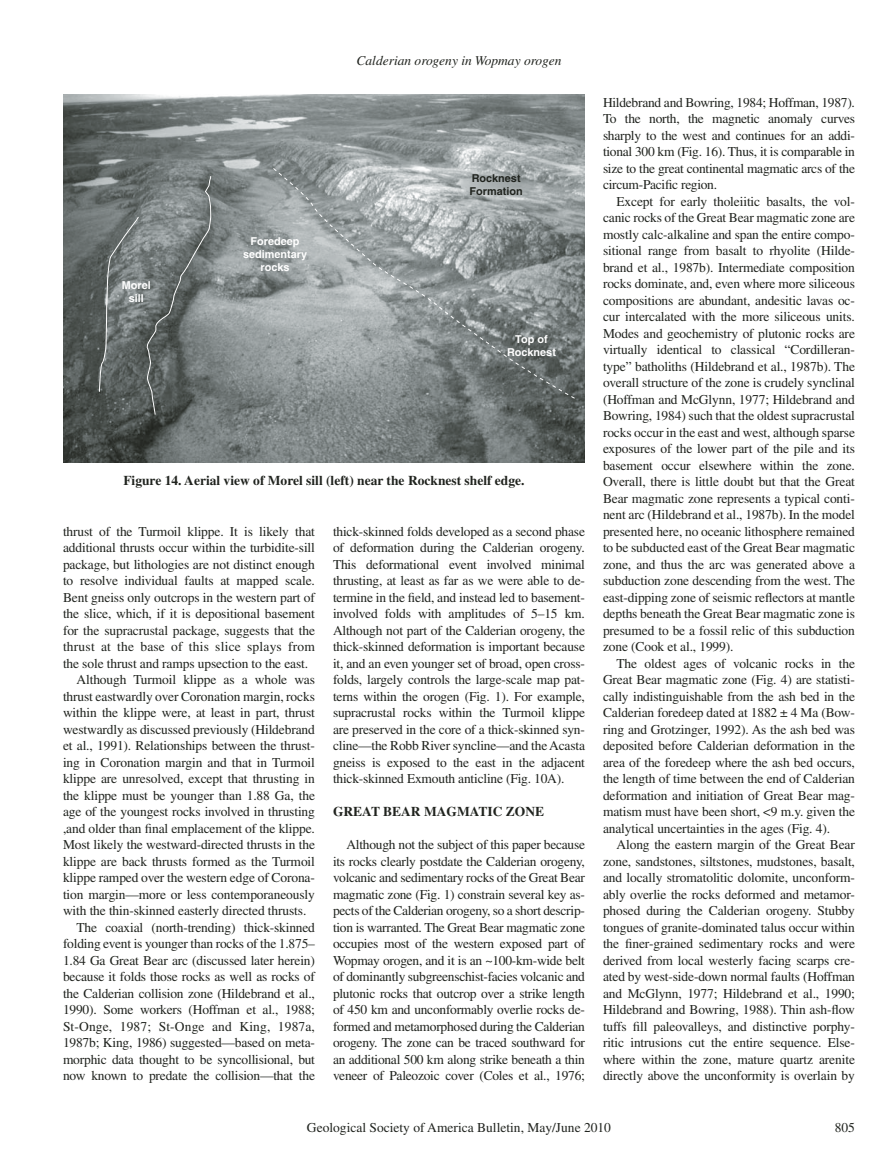
<style>
.page{position:relative;width:891px;height:1175px;background:#fff}
.page>*{position:absolute;margin:0;border:0;box-sizing:border-box;transform-origin:0 0}
.t1{font:13.5px/16.5px "Times";letter-spacing:-.01em;color:#20231e;text-align:justify}
.t2{font:700 13.5px "Times";color:#20231e}
.t3{font:13.5px "Times";letter-spacing:.015em;color:#20231e}
.t4{font:13.5px "Times";letter-spacing:.01em;color:#20231e}
.t5{font:italic 13.5px "Times";color:#20231e}
.t6{font:700 10.8px/13px "Helvetica";color:#fff;text-align:center}
.t7{font:700 10.8px/13px "Helvetica";color:#20231e}
</style>
<div class="page">
<img style="left:63px;top:94px;width:522px;height:368px">
<svg style="left:99px;top:175px;width:113px;height:240px;background:#6e7474"></svg>
<svg style="left:270px;top:165px;width:305px;height:234px;background:#969d9d"></svg>
<p class="t5" style="left:357px;top:55px;width:206px">Calderian orogeny in Wopmay orogen</p>
<p class="t6" style="left:122px;top:279px;width:31px">Morel sill</p>
<p class="t6" style="left:243px;top:235px;width:66px">Foredeep sedimentary rocks</p>
<p class="t7" style="left:470px;top:173px;width:55px">Rocknest<br>Formation</p>
<p class="t6" style="left:507px;top:333px;width:50px">Top of<br>Rocknest</p>
<p class="t2" style="left:123px;top:475px;width:403px">Figure 14. Aerial view of Morel sill (left) near the Rocknest shelf edge.</p>
<p class="t1" style="left:63px;top:524px;width:254px">thrust of the Turmoil klippe. It is likely that</p>
<p class="t1" style="left:63px;top:540px;width:254px">addi tional thrusts occur within the turbidite-sill</p>
<p class="t1" style="left:63px;top:557px;width:254px">package, but lithologies are not distinct enough</p>
<p class="t1" style="left:63px;top:573px;width:254px">to resolve individual faults at mapped scale.</p>
<p class="t1" style="left:63px;top:590px;width:254px">Bent gneiss only outcrops in the western part of</p>
<p class="t1" style="left:63px;top:606px;width:253px">the slice, which, if it is depositional basement</p>
<p class="t1" style="left:63px;top:623px;width:254px">for the supracrustal package, suggests that the</p>
<p class="t3" style="left:63px;top:642px;width:254px">thrust at the base of this slice splays from</p>
<p class="t1" style="left:63px;top:656px;width:247px">the sole thrust and ramps upsection to the east.</p>
<p class="t1" style="left:77px;top:672px;width:240px">Although Turmoil klippe as a whole was</p>
<p class="t1" style="left:63px;top:689px;width:253px">thrust eastwardly over Coronation margin, rocks</p>
<p class="t1" style="left:63px;top:705px;width:253px">within the klippe were, at least in part, thrust</p>
<p class="t1" style="left:63px;top:722px;width:254px">westwardly as discussed previously (Hildebrand</p>
<p class="t1" style="left:63px;top:738px;width:254px">et al., 1991). Relationships between the thrust-</p>
<p class="t1" style="left:63px;top:755px;width:253px">ing in Coronation margin and that in Turmoil</p>
<p class="t1" style="left:63px;top:771px;width:254px">klippe are unresolved, except that thrusting in</p>
<p class="t1" style="left:63px;top:788px;width:253px">the klippe must be younger than 1.88 Ga, the</p>
<p class="t1" style="left:63px;top:804px;width:254px">age of the youngest rocks involved in thrusting</p>
<p class="t1" style="left:63px;top:821px;width:254px">,and older than final emplacement of the klippe.</p>
<p class="t1" style="left:63px;top:837px;width:254px">Most likely the westward-directed thrusts in the</p>
<p class="t1" style="left:63px;top:854px;width:254px">klippe are back thrusts formed as the Turmoil</p>
<p class="t1" style="left:63px;top:870px;width:254px">klippe ramped over the western edge of Corona-</p>
<p class="t1" style="left:63px;top:887px;width:254px">tion margin—more or less contemporaneously</p>
<p class="t1" style="left:63px;top:903px;width:245px">with the thin-skinned easterly directed thrusts.</p>
<p class="t1" style="left:77px;top:920px;width:240px">The coaxial (north-trending) thick-skinned</p>
<p class="t1" style="left:63px;top:936px;width:253px">folding event is younger than rocks of the 1.875–</p>
<p class="t1" style="left:63px;top:953px;width:254px">1.84 Ga Great Bear arc (discussed later herein)</p>
<p class="t1" style="left:63px;top:969px;width:254px">because it folds those rocks as well as rocks of</p>
<p class="t1" style="left:63px;top:986px;width:254px">the Calderian collision zone (Hilde brand et al.,</p>
<p class="t1" style="left:63px;top:1002px;width:254px">1990). Some workers (Hoffman et al., 1988;</p>
<p class="t4" style="left:63px;top:1021px;width:254px">St-Onge, 1987; St-Onge and King, 1987a,</p>
<p class="t1" style="left:63px;top:1035px;width:254px">1987b; King, 1986) suggested—based on meta-</p>
<p class="t1" style="left:63px;top:1052px;width:254px">morphic data thought to be syncollisional, but</p>
<p class="t1" style="left:63px;top:1068px;width:253px">now known to predate the collision—that the</p>
<p class="t1" style="left:333px;top:524px;width:254px">thick-skinned folds developed as a second phase of deformation during the Calderian orogeny .<br>This defor mational event involved minimal thrusting, at least as far as we were able to de&shy;termine in the field, and instead led to basement&shy;involved folds with amplitudes of 5–15 km.<br>Although not part of the Calderian orogeny, the thick-skinned defor ma tion is important because it, and an even younger set of broad, open cross&shy;folds, largely controls the large-scale map pat&shy;terns within the orogen (Fig. 1). For example, supracrustal rocks within the Turmoil klippe are preserved in the core of a thick-skinned syn&shy;cline—the Robb River syncline—and the Acasta gneiss is exposed to the east in the adjacent thick-skinned Exmouth anticline (Fig. 10A).</p>
<p class="t2" style="left:333px;top:807px;width:213px">GREAT BEAR MAGMATIC ZONE</p>
<p class="t1" style="left:333px;top:837px;width:254px;text-indent:14px">Although not the subject of this paper because its rocks clearly postdate the Calderian orogeny, volcanic and sedimentary rocks of the Great Bear magmatic zone (Fig. 1) constrain several key as&shy;pects of the Calderian orogeny, so a short descrip&shy;tion is warranted. The Great Bear magmatic zone occupies most of the western exposed part of Wopmay orogen, and it is an ~100-km-wide belt of dominantly subgreenschist-facies vol canic and plutonic rocks that outcrop over a strike length of 450 km and unconformably overlie rocks de&shy;formed and metamorphosed during the Cal derian orogeny. The zone can be traced southward for an additional 500 km along strike beneath a thin veneer of Paleozoic cover (Coles et al., 1976;</p>
<p class="t1" style="left:603px;top:95px;width:254px">Hilde brand and Bowring, 1984; Hoffman, 1987).<br>To the north, the magnetic anomaly curves sharply to the west and continues for an addi&shy;tional 300 km (Fig. 16). Thus, it is comparable in size to the great continental magmatic arcs of the circum-Pacific region.</p>
<p class="t1" style="left:603px;top:194px;width:254px;text-indent:14px">Except for early tholeiitic basalts, the vol&shy;canic rocks of the Great Bear magmatic zone are mostly calc-alkaline and span the entire compo&shy;sitional range from basalt to rhyolite (Hilde&shy;brand et al., 1987b). Intermediate composition rocks dominate, and, even where more siliceous compositions are abundant, andesitic lavas oc&shy;cur intercalated with the more siliceous units.<br>Modes and geochemistry of plutonic rocks are virtually identical to classical “Cordilleran&shy;type” batholiths (Hildebrand et al., 1987b). The overall structure of the zone is crudely synclinal (Hoffman and McGlynn, 1977; Hildebrand and Bowring, 1984) such that the oldest supracrustal rocks occur in the east and west, although sparse exposures of the lower part of the pile and its basement occur elsewhere within the zone.<br>Overall, there is little doubt but that the Great Bear magmatic zone represents a typical conti&shy;nent arc (Hildebrand et al., 1987b). In the model presented here, no oceanic lithosphere remained to be subducted east of the Great Bear magmatic zone, and thus the arc was generated above a subduction zone descending from the west. The east-dipping zone of seismic reflectors at mantle depths beneath the Great Bear magmatic zone is presumed to be a fossil relic of this subduction zone (Cook et al., 1999).</p>
<p class="t1" style="left:603px;top:656px;width:254px;text-indent:14px">The oldest ages of volcanic rocks in the Great Bear magmatic zone (Fig. 4) are statisti&shy;cally indistinguishable from the ash bed in the Calderian foredeep dated at 1882 ± 4 Ma (Bow&shy;ring and Grotzinger, 1992). As the ash bed was deposited before Calderian deformation in the area of the foredeep where the ash bed occurs, the length of time between the end of Calderian deformation and initiation of Great Bear mag&shy;matism must have been short, &lt;9 m.y. given the analytical uncertainties in the ages (Fig. 4).</p>
<p class="t1" style="left:603px;top:837px;width:254px;text-indent:14px">Along the eastern margin of the Great Bear zone, sandstones, siltstones, mudstones, basalt, and locally stromatolitic dolomite, unconform&shy;ably overlie the rocks deformed and metamor&shy;phosed during the Calderian orogeny. Stubby tongues of granite-dominated talus occur within the finer-grained sedimentary rocks and were derived from local westerly facing scarps cre&shy;ated by west-side-down normal faults (Hoffman and McGlynn, 1977; Hildebrand et al., 1990; Hildebrand and Bowring, 1988). Thin ash-flow tuffs fill paleovalleys, and distinctive porphy&shy;ritic intrusions cut the entire sequence. Else&shy;where within the zone, mature quartz arenite directly above the unconformity is overlain by</p>
<p class="t1" style="left:307px;top:1120px;width:306px">Geological Society of America Bulletin, May/June 2010</p>
<p class="t1" style="left:835px;top:1120px;width:22px">805</p>
</div>
